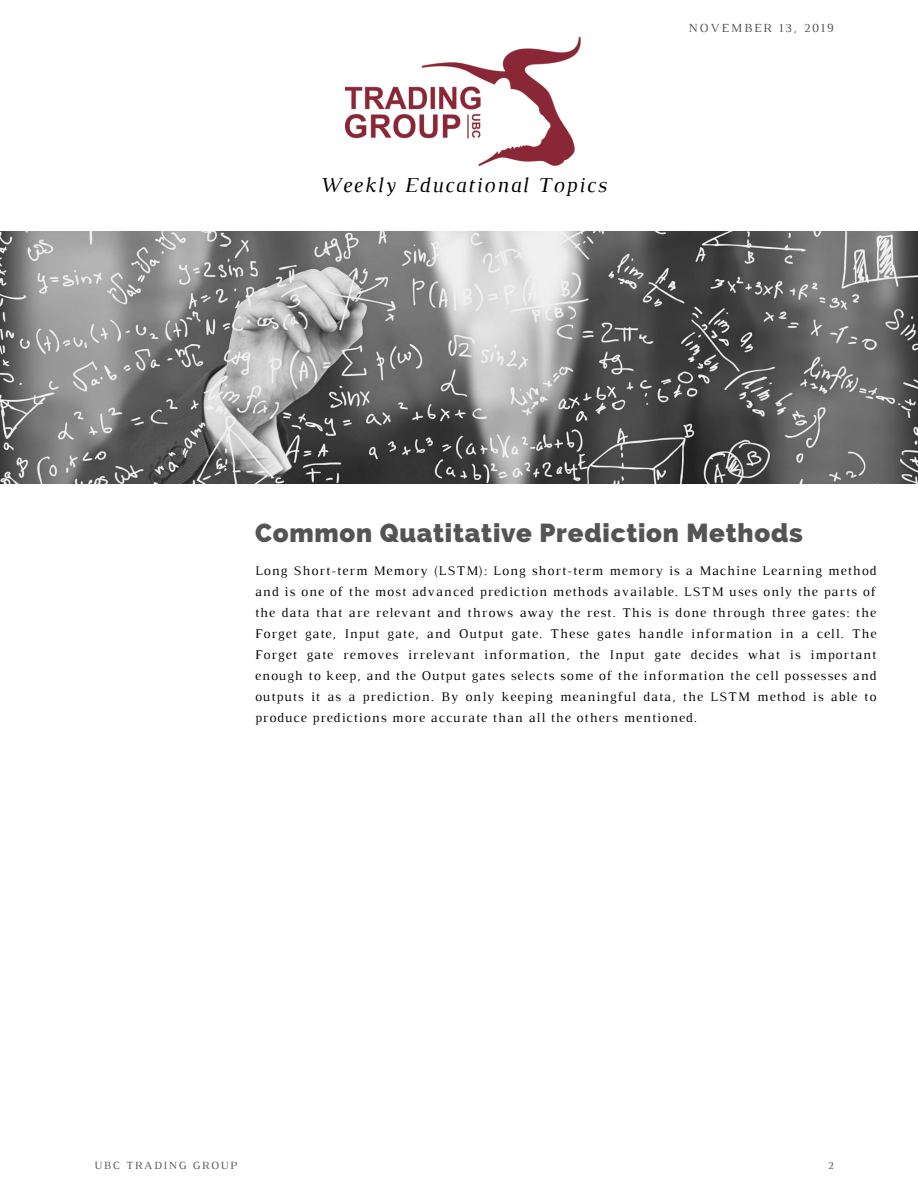
<style>
.page{position:relative;width:918px;height:1188px;background:#fff}
.page>*{position:absolute;margin:0;border:0;box-sizing:border-box;transform-origin:0 0}
.t1{font:800 25.8px "Raleway";letter-spacing:.03em;color:#545454}
.t2{font:italic 21.75px "Luthier";letter-spacing:.07em;color:#000}
.t3{font:13.5px/21px "Luthier";letter-spacing:.07em;color:#000;text-align:justify}
.t4{font:12.6px "Luthier";letter-spacing:.14em;color:#545454}
.t5{font:11.25px "Luthier";letter-spacing:.14em;color:#545454}
</style>
<div class="page">
<img style="left:0;top:232px;width:918px;height:252px">
<img style="left:346px;top:38px;width:235px;height:128px">
<h2 class="t2" style="left:320px;top:177px;width:288px">Weekly Educational Topics</h2>
<p class="t4" style="left:688px;top:24px;width:147px">NOVEMBER 13, 2019</p>
<h1 class="t1" style="left:255px;top:517px;width:549px">Common Quatitative Prediction Methods</h1>
<p class="t3" style="left:255px;top:561px;width:623px">Long Short-term Memory (LSTM): Long short-term memory is a Machine Learning method and is one of the most advanced prediction methods available. LSTM uses only the parts of the data that are relevant and throws away the rest. This is done through three gates: the Forget gate, Input gate, and Output gate. These gates handle information in a cell. The Forget gate removes irrelevant information, the Input gate decides what is important enough to keep, and the Output gates selects some of the information the cell possesses and outputs it as a prediction. By only keeping meaningful data, the LSTM method is able to produce predictions more accurate than all the others mentioned.</p>
<p class="t5" style="left:95px;top:1161px;width:144px">UBC TRADING GROUP</p>
<p class="t5" style="left:828px;top:1161px;width:7px">2</p>
</div>
